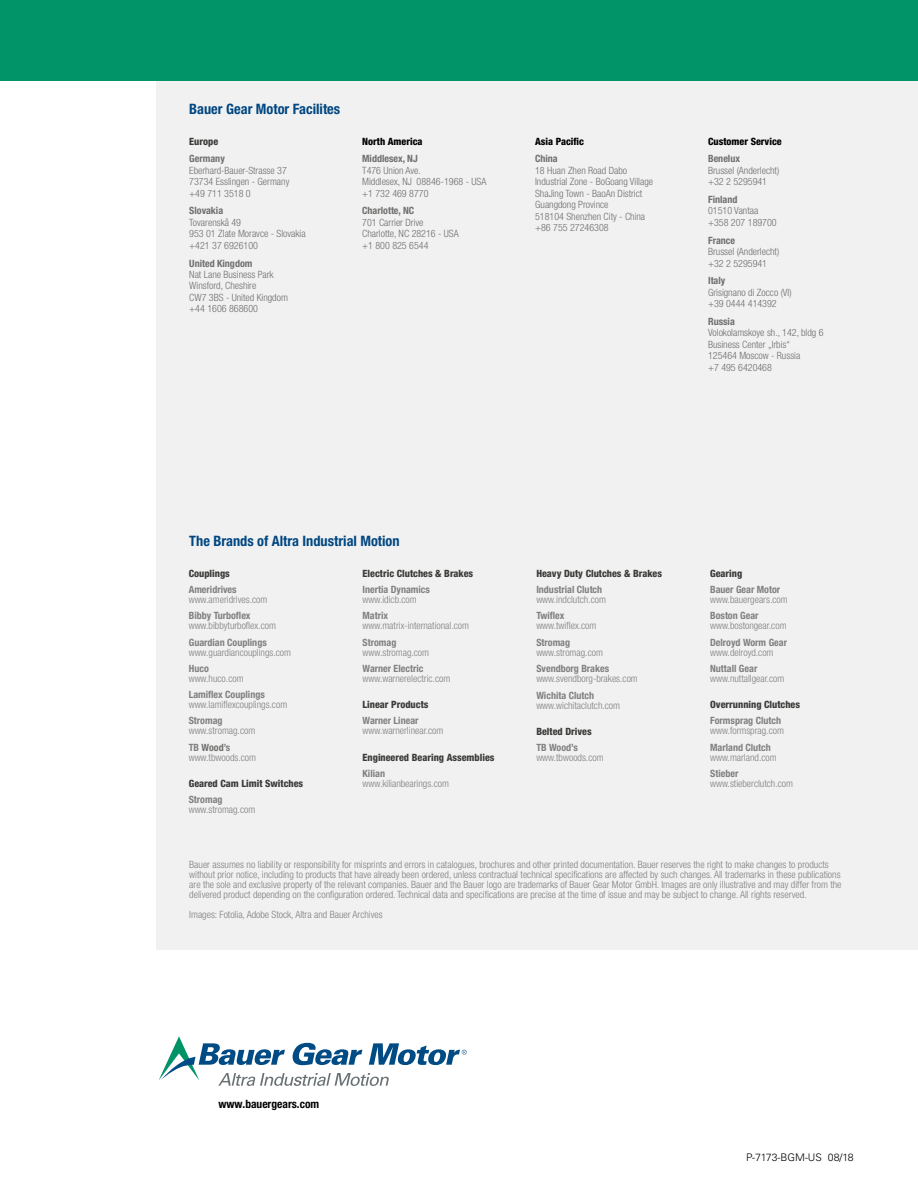
<style>
.page{position:relative;width:918px;height:1188px;background:#fff}
.page>*{position:absolute;margin:0;border:0;box-sizing:border-box;transform-origin:0 0}
.t1{font:700 condensed 14.4px "Helvetica Neue LT Std";color:#004681}
.t2{font:700 condensed 11.55px "Helvetica Neue LT Std";color:#000}
.t3{font:300 10.5px "Univers LT Std";color:#000}
.t4{font:300 condensed 10.05px/16.2px "Helvetica Neue LT Std";color:#7f7f7f}
.t5{font:300 condensed 10.05px/11.6px "Helvetica Neue LT Std";color:#6e6e6d}
.t6{font:800 condensed 10.05px/16.2px "Helvetica Neue LT Std";color:#3b3b39}
.t7{font:700 condensed 10.05px/16.2px "Helvetica Neue LT Std";color:#7f7f7f}
.t8{font:800 condensed 10.05px/17.7px "Helvetica Neue LT Std";color:#000}
.t9{font:700 condensed 10.05px/17.7px "Helvetica Neue LT Std";color:#6e6e6d}
.s1{font-weight:800;color:#3b3b39}
.s2{font-weight:700}
.s3{font-weight:700;color:#6e6e6d}
.s4{font-weight:300}
.s5{font-weight:700;color:#7f7f7f}
</style>
<div class="page">
<div style="left:157px;top:75px;width:761px;height:875px;background:#f1f1f1"></div>
<svg style="left:159px;top:1036px;width:308px;height:50px"></svg>
<div style="left:0;top:0;width:918px;height:81px;background:#009468"></div>
<p class="t1" style="left:189px;top:100px;width:153px">Bauer Gear Motor Facilites</p>
<p class="t9" style="left:189px;top:132px;width:37px"><span class="s1">Europe<br></span>Germany</p>
<p class="t5" style="left:189px;top:164px;width:102px">Eberhard-Bauer-Strasse 37<br>73734 Esslingen - Germany +49 711 3518 0</p>
<p class="t5" style="left:189px;top:205px;width:118px"><span class="s2">Slovakia<br></span>Tovarenskå 49<br>953 01 Zlate Moravce - Slovakia +421 37 6926100</p>
<p class="t5" style="left:189px;top:257px;width:100px"><span class="s2">United Kingdom<br></span>Nat Lane Business Park<br>Winsford, Cheshire<br>CW7 3BS - United Kingdom +44 1606 868600</p>
<p class="t8" style="left:362px;top:132px;width:62px">North America<br><span class="s3">Middlesex, NJ</span></p>
<p class="t5" style="left:362px;top:164px;width:126px">T476 Union Ave.<br>Middlesex, NJ 08846-1968 - USA +1 732 469 8770</p>
<p class="t5" style="left:362px;top:205px;width:98px"><span class="s2">Charlotte, NC<br></span>701 Carrier Drive<br>Charlotte, NC 28216 - USA +1 800 825 6544</p>
<p class="t8" style="left:535px;top:132px;width:50px">Asia Pacific<br><span class="s3">China</span></p>
<p class="t5" style="left:535px;top:164px;width:119px">18 Huan Zhen Road Dabo<br>Industrial Zone - BoGoang Village<br>ShaJing Town - BaoAn District<br>Guangdong Province<br>518104 Shenzhen City - China +86 755 27246308</p>
<p class="t8" style="left:708px;top:132px;width:75px">Customer Service<br><span class="s3">Benelux</span></p>
<p class="t5" style="left:708px;top:164px;width:73px">Brussel (Anderlecht) +32 2 5295941</p>
<p class="t5" style="left:708px;top:194px;width:70px"><span class="s2">Finland<br></span>01510 Vantaa +358 207 189700</p>
<p class="t5" style="left:708px;top:234px;width:73px"><span class="s2">France<br></span>Brussel (Anderlecht) +32 2 5295941</p>
<p class="t5" style="left:708px;top:275px;width:85px"><span class="s2">Italy<br></span>Grisignano di Zocco (VI) +39 0444 414392</p>
<p class="t5" style="left:708px;top:315px;width:117px"><span class="s2">Russia<br></span>Volokolamskoye sh., 142, bldg 6<br>Business Center „Irbis“<br>125464 Moscow - Russia<br>+7 495 6420468</p>
<p class="t1" style="left:189px;top:532px;width:212px">The Brands of Altra Industrial Motion</p>
<p class="t7" style="left:189px;top:565px;width:49px"><span class="s1">Couplings<br></span>Ameridrives</p>
<p class="t4" style="left:189px;top:591px;width:80px">www.ameridrives.com<br><span class="s2">Bibby Turboflex</span></p>
<p class="t4" style="left:189px;top:618px;width:89px">www.bibbyturboflex.com<br><span class="s2">Guardian Couplings</span></p>
<p class="t4" style="left:189px;top:644px;width:104px">www.guardiancouplings.com<br><span class="s2">Huco</span></p>
<p class="t7" style="left:189px;top:670px;width:78px"><span class="s4">www.huco.com<br></span>Lamiflex Couplings</p>
<p class="t4" style="left:189px;top:696px;width:100px">www.lamiflexcouplings.com<br><span class="s2">Stromag</span></p>
<p class="t4" style="left:189px;top:723px;width:68px">www.stromag.com<br><span class="s2">TB</span> <span class="s3">Wood</span><span class="s2">’s</span></p>
<p class="t4" style="left:189px;top:749px;width:69px">www.tbwoods.com</p>
<p class="t6" style="left:189px;top:775px;width:116px">Geared Cam Limit Switches<br><span class="s5">Stromag</span></p>
<p class="t4" style="left:189px;top:802px;width:68px">www.stromag.com</p>
<p class="t6" style="left:363px;top:565px;width:112px">Electric Clutches &amp; Brakes<br><span class="s5">Inertia Dynamics</span></p>
<p class="t4" style="left:363px;top:591px;width:56px">www.idicb.com<br><span class="s2">Matrix</span></p>
<p class="t4" style="left:363px;top:618px;width:108px">www.matrix-international.com<br><span class="s2">Stromag</span></p>
<p class="t4" style="left:363px;top:644px;width:68px">www.stromag.com<br><span class="s2">Warner Electric</span></p>
<p class="t4" style="left:363px;top:670px;width:89px">www.warnerelectric.com</p>
<p class="t6" style="left:363px;top:696px;width:67px">Linear Products<br><span class="s5">Warner Linear</span></p>
<p class="t4" style="left:363px;top:723px;width:82px">www.warnerlinear.com</p>
<p class="t6" style="left:363px;top:749px;width:133px">Engineered Bearing Assemblies<br><span class="s5">Kilian</span></p>
<p class="t4" style="left:363px;top:775px;width:88px">www.kilianbearings.com</p>
<p class="t6" style="left:536px;top:565px;width:127px">Heavy Duty Clutches &amp; Brakes<br><span class="s5">Industrial Clutch</span></p>
<p class="t4" style="left:536px;top:591px;width:71px">www.indclutch.com<br><span class="s2">Twiflex</span></p>
<p class="t4" style="left:536px;top:617px;width:62px;line-height:16.8px">www.twiflex.com<br><span class="s2">Stromag</span></p>
<p class="t4" style="left:536px;top:644px;width:74px">www.stromag.com<br><span class="s2">Svendborg Brakes</span></p>
<p class="t4" style="left:536px;top:671px;width:103px">www.svendborg-brakes.com<br><span class="s2">Wichita Clutch</span></p>
<p class="t4" style="left:536px;top:697px;width:85px">www.wichitaclutch.com</p>
<p class="t6" style="left:536px;top:723px;width:57px">Belted Drives<br><span class="s5">TB Wood’s</span></p>
<p class="t4" style="left:536px;top:750px;width:69px">www.tbwoods.com</p>
<p class="t7" style="left:710px;top:565px;width:72px"><span class="s1">Gearing<br></span>Bauer Gear Motor</p>
<p class="t4" style="left:710px;top:591px;width:79px">www.bauergears.com<br><span class="s2">Boston Gear</span></p>
<p class="t4" style="left:710px;top:618px;width:78px">www.bostongear.com<br><span class="s2">Delroyd Worm Gear</span></p>
<p class="t4" style="left:710px;top:644px;width:65px">www.delroyd.com<br><span class="s2">Nuttall Gear</span></p>
<p class="t4" style="left:710px;top:670px;width:76px">www.nuttallgear.com</p>
<p class="t6" style="left:710px;top:696px;width:91px">Overrunning Clutches<br><span class="s5">Formsprag Clutch</span></p>
<p class="t4" style="left:710px;top:723px;width:75px">www.formsprag.com<br><span class="s2">Marland Clutch</span></p>
<p class="t4" style="left:710px;top:749px;width:68px">www.marland.com<br><span class="s2">Stieber</span></p>
<p class="t4" style="left:710px;top:775px;width:84px">www.stieberclutch.com</p>
<p class="t4" style="left:189px;top:859px;width:654px;line-height:10.1px">Bauer assumes no liability or responsibility for misprints and errors in catalogues, brochures and other printed documentation. Bauer reserves the right to make changes to products without prior notice, including to products that have already been ordered, unless contractual technical specifications are affected by such changes. All trademarks in these publications are the sole and exclusive property of the relevant companies. Bauer and the Bauer logo are trademarks of Bauer Gear Motor GmbH. Images are only illustrative and may differ from the delivered product depending on the configuration ordered. Technical data and specifications are precise at the time of issue and may be subject to change. All rights reserved.</p>
<p class="t4" style="left:189px;top:906px;width:195px">Images: Fotolia, Adobe Stock, Altra and Bauer Archives</p>
<p class="t2" style="left:218px;top:1097px;width:102px">www.bauergears.com</p>
<p class="t3" style="left:746px;top:1151px;width:109px">P-7173-BGM-US 08/18</p>
</div>
